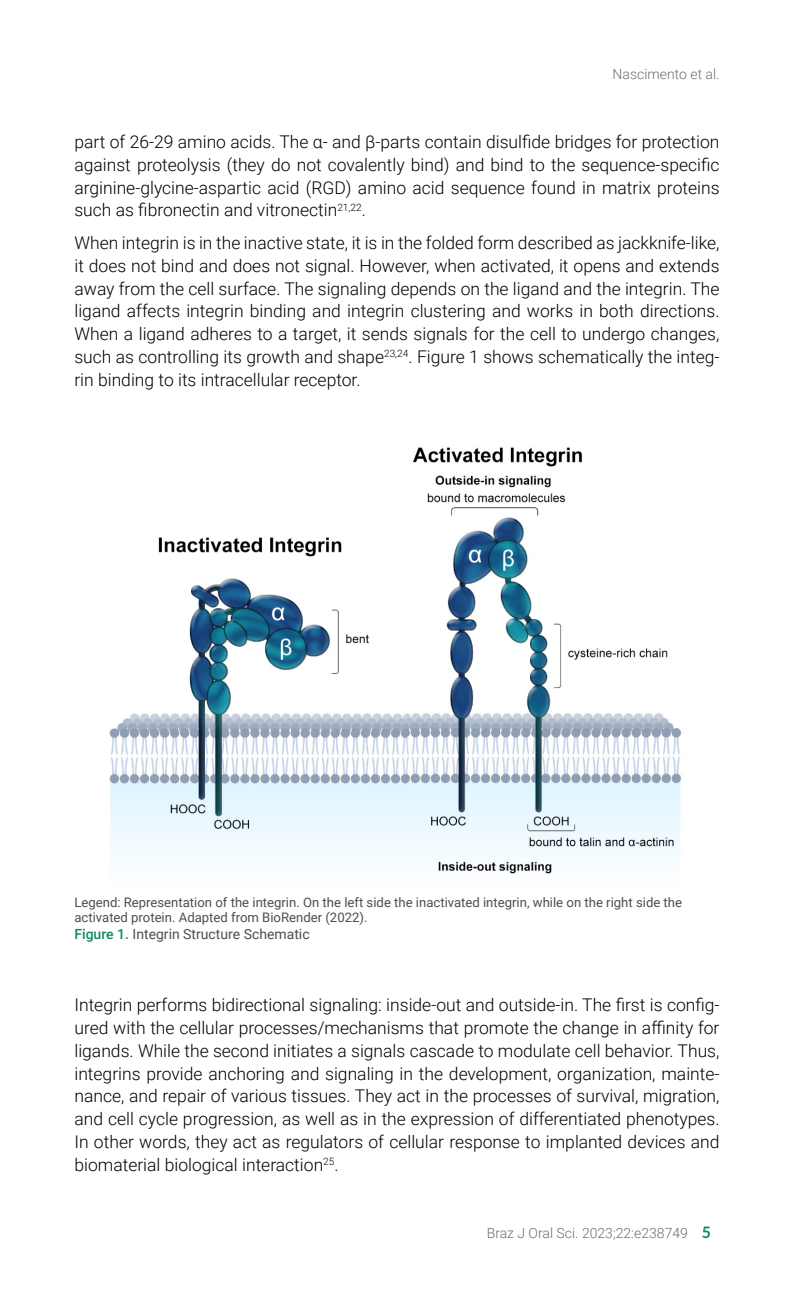
<style>
.page{position:relative;width:794px;height:1290px;background:#fff}
.page>*{position:absolute;margin:0;border:0;box-sizing:border-box;transform-origin:0 0}
.t1{font:300 17.5px/22.8px "Roboto";color:#000;text-align:justify}
.t2{font:700 15.75px "Lato";color:#0f8963}
.t3{font:300 14px "Roboto";color:#6d6e71}
.t4{font:14px "Roboto";color:#4d4d4f}
.t5{font:13.12px/15.8px "Roboto";color:#4d4d4f}
.s1{font-weight:500;color:#0f8963}
</style>
<div class="page">
<img style="left:109px;top:447px;width:573px;height:427px">
<p class="t3" style="left:612px;top:64px;width:108px">Nascimento et al.</p>
<p class="t1" style="left:74px;top:130px;width:646px">part of 26-29 amino acids. The α- and β-parts contain disulfide bridges for protection against proteolysis (they do not covalently bind) and bind to the sequence-specific arginine-glycine-aspartic acid (RGD) amino acid sequence found in matrix proteins such as fibronectin and vitronectin<sup>21,22</sup>.</p>
<p class="t1" style="left:74px;top:231px;width:646px">When integrin is in the inactive state, it is in the folded form described as jackknife-like, it does not bind and does not signal. However, when activated, it opens and extends away from the cell surface. The signaling depends on the ligand and the integrin. The ligand affects integrin binding and integrin clustering and works in both directions.<br>When a ligand adheres to a target, it sends signals for the cell to undergo changes, such as controlling its growth and shape<sup>23,24</sup>. Figure 1 shows schematically the integ&shy;rin binding to its intracellular receptor.</p>
<p class="t5" style="left:74px;top:893px;width:609px">Legend: Representation of the integrin. On the left side the inactivated integrin, while on the right side the activated protein. Adapted from BioRender (2022).</p>
<p class="t4" style="left:74px;top:924px;width:237px"><span class="s1">Figure 1.</span> Integrin Structure Schematic</p>
<p class="t1" style="left:74px;top:993px;width:646px">Integrin performs bidirectional signaling: inside-out and outside-in. The first is config&shy;ured with the cellular processes/mechanisms that promote the change in affinity for ligands. While the second initiates a signals cascade to modulate cell behavior. Thus, integrins provide anchoring and signaling in the development, organization, mainte&shy;nance, and repair of various tissues. They act in the processes of survival, migration, and cell cycle progression, as well as in the expression of differentiated phenotypes.<br>In other words, they act as regulators of cellular response to implanted devices and biomaterial biological interaction<sup>25</sup>.</p>
<p class="t3" style="left:487px;top:1223px;width:203px">Braz J Oral Sci. 2023;22:e238749</p>
<p class="t2" style="left:701px;top:1221px;width:11px">5</p>
</div>
